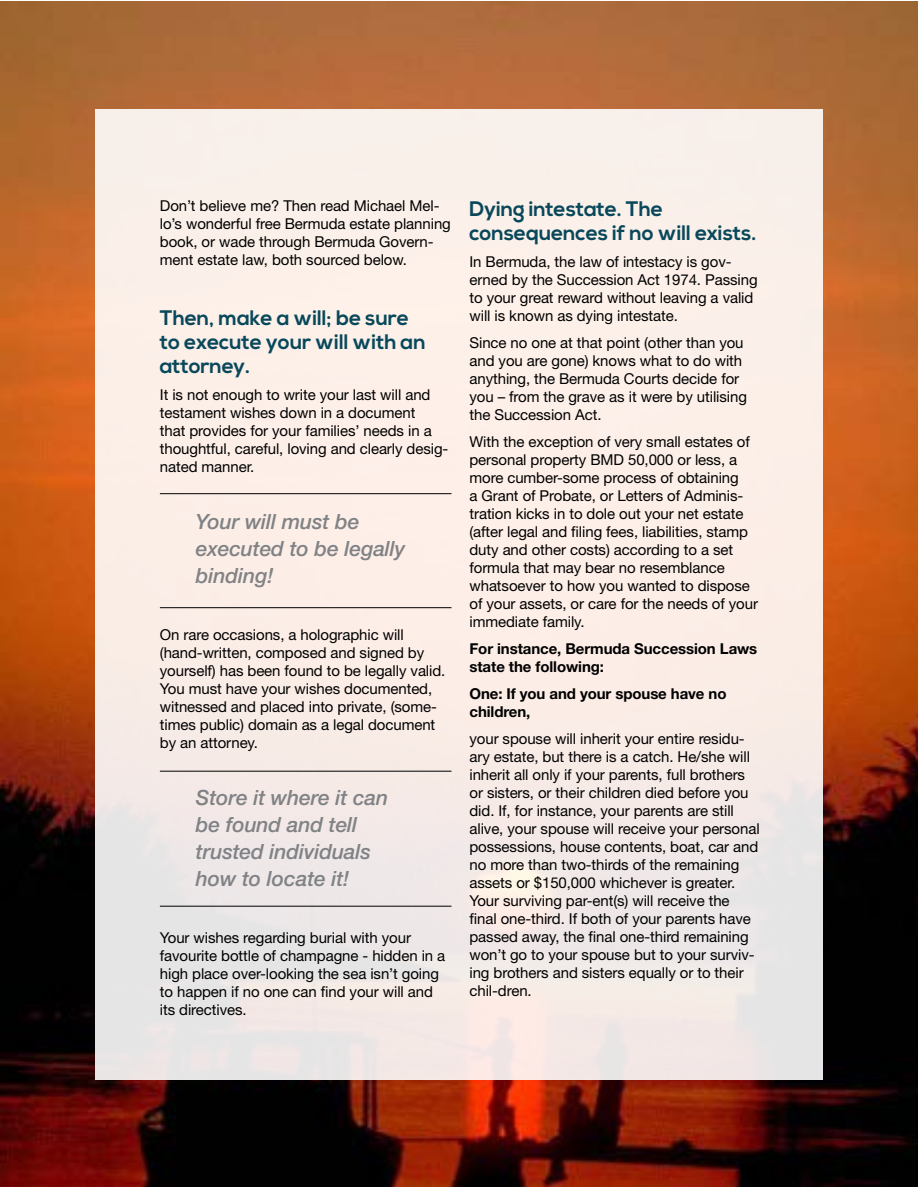
<style>
.page{position:relative;width:918px;height:1188px;background:#fff}
.page>*{position:absolute;margin:0;border:0;box-sizing:border-box;transform-origin:0 0}
.t1{font:italic 500 21px/27px "Helvetica Neue LT Std";letter-spacing:-.005em;color:#808285}
.t2{font:700 21px/24px "Nexa";letter-spacing:-.005em;color:#08485a}
.t3{font:15px/18px "Helvetica Neue LT Std";letter-spacing:-.005em;color:#000}
.t4{font:700 15px/18px "Helvetica Neue LT Std";letter-spacing:-.005em;color:#000}
</style>
<div class="page">
<img style="left:0;top:2px;width:918px;height:1185px">
<div style="left:95px;top:109px;width:728px;height:970px;background:linear-gradient(to bottom,#fff2ea,#efe7e5)"></div>
<hr style="left:160px;top:493px;width:291px;height:1px;background:#000">
<hr style="left:160px;top:607px;width:291px;height:1px;background:#000">
<hr style="left:160px;top:771px;width:291px;height:1px;background:#000">
<hr style="left:160px;top:906px;width:291px;height:1px;background:#000">
<p class="t3" style="left:160px;top:196px;width:292px">Don’t believe me? Then read Michael Mel&shy;lo’s wonderful free Bermuda estate planning book, or wade through Bermuda Govern&shy;ment estate law, both sourced below.</p>
<h1 class="t2" style="left:160px;top:306px;width:267px">Then, make a will; be sure to execute your will with an attorney.</h1>
<p class="t3" style="left:160px;top:385px;width:290px">It is not enough to write your last will and testament wishes down in a document<br>that provides for your families’ needs in a thoughtful, careful, loving and clearly desig&shy;nated manner.</p>
<h1 class="t1" style="left:196px;top:507px;width:211px">Your will must be executed to be legally binding!</h1>
<p class="t3" style="left:160px;top:625px;width:287px">On rare occasions, a holographic will (hand-written, composed and signed by yourself) has been found to be legally valid.<br>You must have your wishes documented, witnessed and placed into private, (some&shy;times public) domain as a legal document by an attorney.</p>
<h1 class="t1" style="left:196px;top:783px;width:194px">Store it where it can be found and tell trusted individuals how to locate it!</h1>
<p class="t3" style="left:160px;top:928px;width:287px">Your wishes regarding burial with your favourite bottle of champagne - hidden in a high place over-looking the sea isn’t going to happen if no one can find your will and its directives.</p>
<h1 class="t2" style="left:470px;top:197px;width:288px">Dying intestate. The consequences if no will exists.</h1>
<p class="t3" style="left:470px;top:252px;width:290px">In Bermuda, the law of intestacy is gov&shy;erned by the Succession Act 1974. Passing to your great reward without leaving a valid will is known as dying intestate.</p>
<p class="t3" style="left:470px;top:333px;width:279px">Since no one at that point (other than you and you are gone) knows what to do with anything, the Bermuda Courts decide for you – from the grave as it were by utilising the Succession Act.</p>
<p class="t3" style="left:470px;top:432px;width:290px">With the exception of very small estates of personal property BMD 50,000 or less, a more cumber-some process of obtaining<br>a Grant of Probate, or Letters of Adminis&shy;tration kicks in to dole out your net estate (after legal and filing fees, liabilities, stamp duty and other costs) according to a set formula that may bear no resemblance whatsoever to how you wanted to dispose of your assets, or care for the needs of your immediate family.</p>
<p class="t4" style="left:470px;top:639px;width:289px">For instance, Bermuda Succession Laws state the following:</p>
<p class="t4" style="left:470px;top:684px;width:259px">One: If you and your spouse have no children,</p>
<p class="t3" style="left:470px;top:729px;width:292px">your spouse will inherit your entire residu&shy;ary estate, but there is a catch. He/she will inherit all only if your parents, full brothers or sisters, or their children died before you did. If, for instance, your parents are still alive, your spouse will receive your personal possessions, house contents, boat, car and no more than two-thirds of the remaining assets or $150,000 whichever is greater.<br>Your surviving par-ent(s) will receive the final one-third. If both of your parents have passed away, the final one-third remaining won’t go to your spouse but to your surviv&shy;ing brothers and sisters equally or to their chil-dren.</p>
</div>
